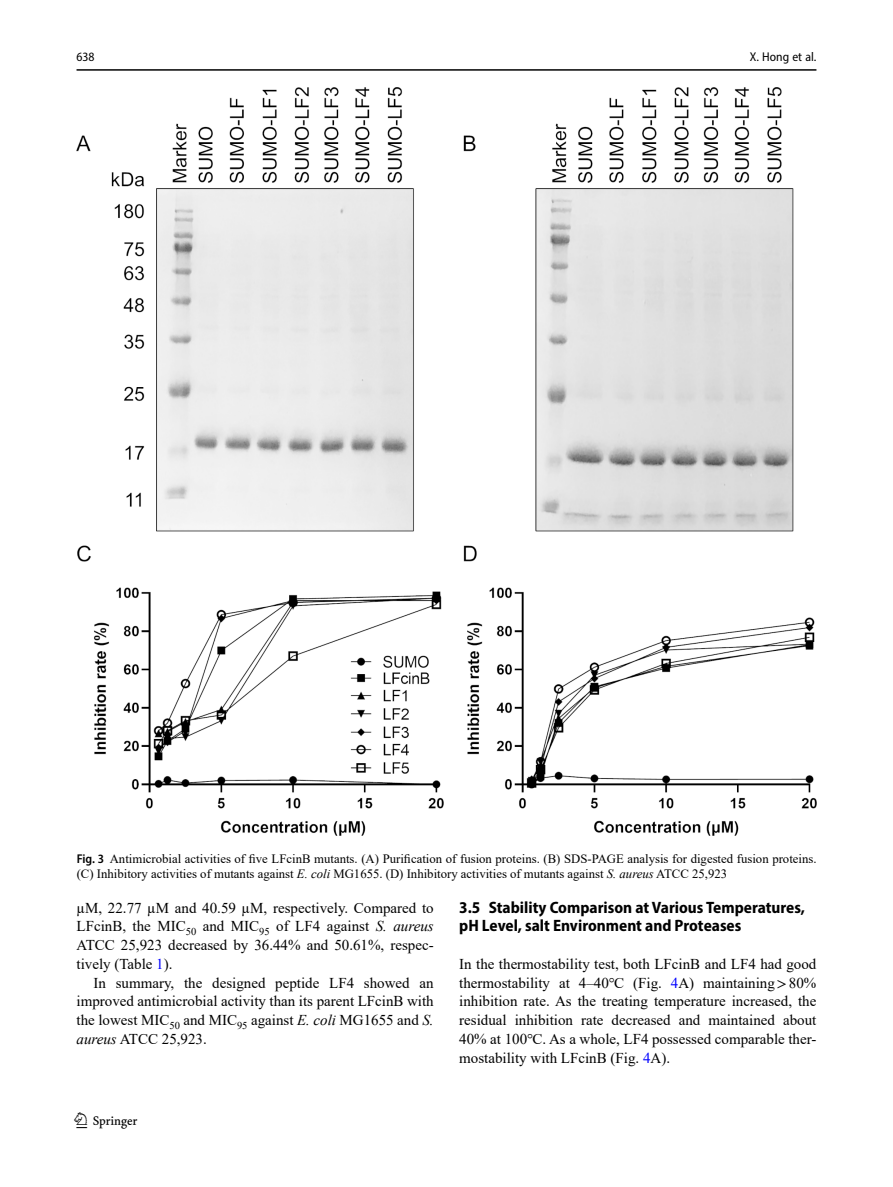
<style>
.page{position:relative;width:893px;height:1187px;background:#fff}
.page>*{position:absolute;margin:0;border:0;box-sizing:border-box;transform-origin:0 0}
.t1{font:22.5px "Springnew";color:#000}
.Head_2{font:700 semi-condensed 16.5px/18.8px "Myriad Pro";color:#000}
.Body_Text_Indent{font:15px/18.8px "Times New Roman";color:#000;text-align:justify}
.Body_Text{font:15px/18.8px "Times New Roman";color:#000;text-align:justify}
.Figure_Caption{font:12.75px/15px "Times New Roman";color:#000}
.t2{font:semi-condensed 12.75px "Myriad Pro";color:#000}
.s1{font-family:"Myriad Pro";font-weight:600;font-stretch:semi-condensed}
.s2{font-style:italic}
.s3{color:#00f}
.s4{font-family:"STIX"}
</style>
<div class="page">
<hr style="left:77px;top:69px;width:739px;height:2px;background:#000">
<img style="left:77px;top:87px;width:740px;height:748px">
<p class="t2" style="left:77px;top:49px;width:20px">638</p>
<p class="t2" style="left:750px;top:49px;width:68px">X. Hong et al.</p>
<p class="Figure_Caption" style="left:77px;top:850px;width:741px"><span class="s1">Fig. 3</span> Antimicrobial activities of five LFcinB mutants. (A) Purification of fusion proteins. (B) SDS-PAGE analysis for digested fusion proteins. (C) Inhibitory activities of mutants against <span class="s2">E. coli</span> MG1655. (D) Inhibitory activities of mutants against <span class="s2">S. aureus</span> ATCC 25,923</p>
<p class="Body_Text_Indent" style="left:77px;top:897px;width:359px">µM, 22.77 µM and 40.59 µM, respectively. Compared to LFcinB, the MIC<sub>50</sub> and MIC<sub>95</sub> of LF4 against <span class="s2">S. aureus </span>ATCC 25,923 decreased by 36.44% and 50.61%, respec&shy;tively (Table <span class="s3">1</span>).</p>
<p class="Body_Text_Indent" style="left:77px;top:972px;width:359px;text-indent:17px">In summary, the designed peptide LF4 showed an improved antimicrobial activity than its parent LFcinB with the lowest MIC<sub>50</sub> and MIC<sub>95</sub> against <span class="s2">E. coli</span> MG1655 and <span class="s2">S. aureus</span> ATCC 25,923.</p>
<h1 class="t1" style="left:77px;top:1107px;width:63px">1 3</h1>
<p class="Head_2" style="left:459px;top:897px;width:347px">3.5 Stability Comparison at Various Temperatures, pH Level, salt Environment and Proteases</p>
<p class="Body_Text" style="left:459px;top:953px;width:359px">In the thermostability test, both LFcinB and LF4 had good thermostability at 4–40℃ (Fig. <span class="s3">4</span>A) maintaining<span class="s4">&gt;</span>80% inhibition rate. As the treating temperature increased, the residual inhibition rate decreased and maintained about 40% at 100℃. As a whole, LF4 possessed comparable ther&shy;mostability with LFcinB (Fig. <span class="s3">4</span>A).</p>
</div>
